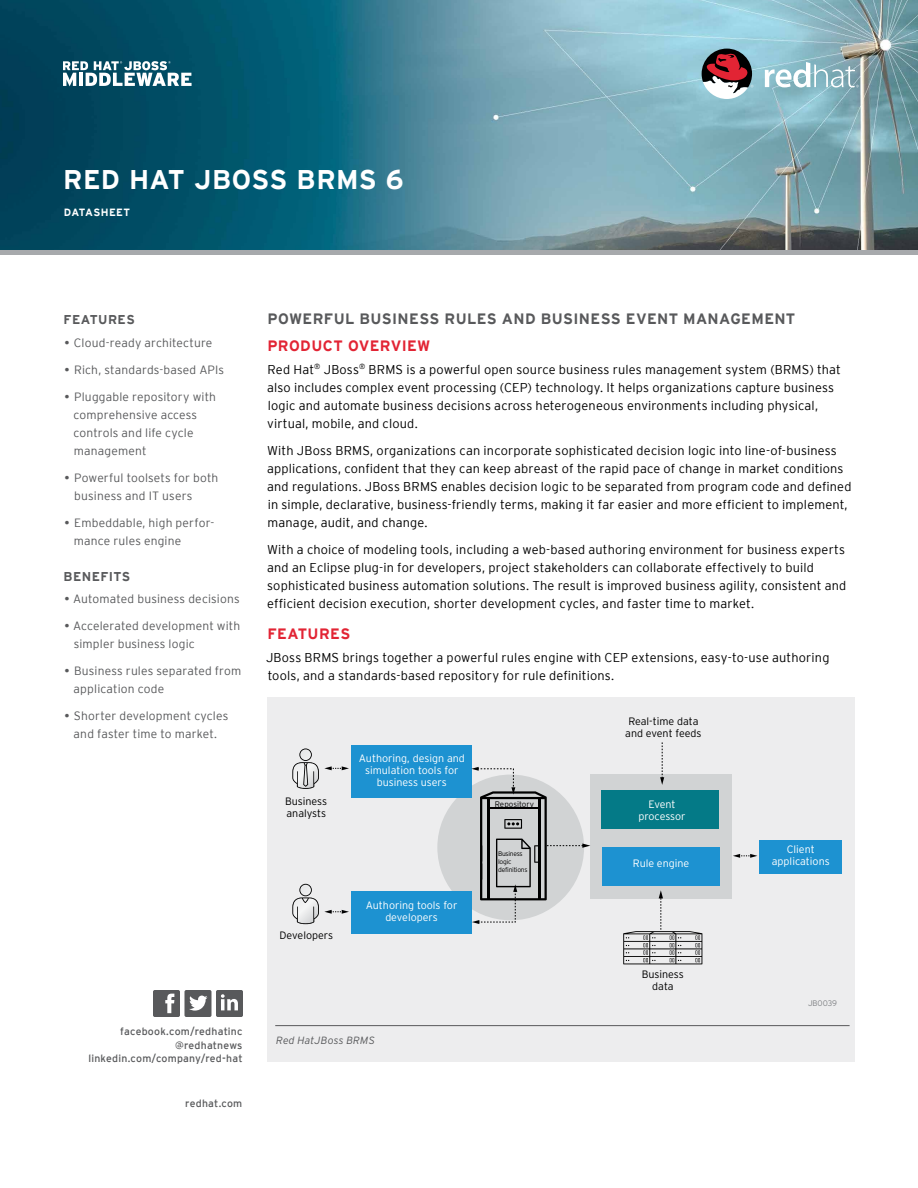
<style>
.page{position:relative;width:918px;height:1188px;background:#fff}
.page>*{position:absolute;margin:0;border:0;box-sizing:border-box;transform-origin:0 0}
.t1{font:700 27px "Interstate";letter-spacing:.01em;color:#fff}
.t2{font:700 15px "Interstate";letter-spacing:.025em;color:#58595b}
.t3{font:700 15px "Interstate";letter-spacing:.025em;color:#e22434}
.t4{font:300 12.75px/18px "Interstate";letter-spacing:.01em;color:#000}
.t5{font:700 12.75px "Interstate";letter-spacing:.03em;color:#58595b}
.t6{font:300 12px/18px "Interstate";letter-spacing:.015em;color:#58595b}
.t7{font:300 10.65px/12px "Interstate";color:#fff;text-align:center}
.t8{font:300 10.65px/12px "Interstate";letter-spacing:-.005em;color:#000}
.t9{font:10.5px/13.5px "Interstate";letter-spacing:.02em;color:#58595b;text-align:right}
.t10{font:italic 300 10.5px "Interstate";letter-spacing:.02em;color:#58595b}
.t11{font:700 10.5px "Interstate";letter-spacing:.035em;color:#fff}
.t12{font:300 8.1px "Interstate";color:#000}
.t13{font:300 8.1px "Interstate";letter-spacing:-.005em;color:#808285}
.t14{font:300 6.75px/8.1px "Interstate";letter-spacing:-.035em;color:#000}
.s1{font-weight:400}
</style>
<div class="page">
<img style="left:0;top:0;width:918px;height:250px">
<svg style="left:153px;top:990px;width:90px;height:27px"></svg>
<div style="left:267px;top:698px;width:588px;height:364px;background:#ededee"></div>
<hr style="left:275px;top:1025px;width:575px;height:1px;background:#58595b">
<div style="left:437px;top:775px;width:147px;height:145px;background:#d1d3d4;border-radius:50%"></div>
<div style="left:590px;top:775px;width:141px;height:124px;background:#d1d3d4"></div>
<div style="left:352px;top:745px;width:120px;height:53px;background:#1d92d1"></div>
<div style="left:759px;top:840px;width:83px;height:34px;background:#1d92d1"></div>
<div style="left:351px;top:891px;width:121px;height:43px;background:#1d92d1"></div>
<div style="left:601px;top:790px;width:118px;height:38px;background:#047a87"></div>
<div style="left:602px;top:847px;width:118px;height:38px;background:#1d92d1"></div>
<svg style="left:660px;top:742px;width:4px;height:43px"></svg>
<svg style="left:471px;top:767px;width:119px;height:157px"></svg>
<svg style="left:623px;top:890px;width:79px;height:74px"></svg>
<svg style="left:733px;top:854px;width:24px;height:4px"></svg>
<svg style="left:292px;top:884px;width:57px;height:40px"></svg>
<svg style="left:292px;top:748px;width:57px;height:41px"></svg>
<svg style="left:765px;top:62px;width:94px;height:25px"></svg>
<svg style="left:702px;top:49px;width:51px;height:50px"></svg>
<svg style="left:63px;top:61px;width:129px;height:25px"></svg>
<div style="left:0;top:250px;width:918px;height:5px;background:#a7a9ac"></div>
<h1 class="t1" style="left:63px;top:164px;width:342px">RED HAT JBOSS BRMS 6</h1>
<p class="t11" style="left:64px;top:206px;width:68px">DATASHEET</p>
<p class="t5" style="left:64px;top:312px;width:73px">FEATURES</p>
<p class="t6" style="left:64px;top:333px;width:150px"><span class="s1">•</span> Cloud-ready architecture</p>
<p class="t6" style="left:64px;top:360px;width:161px"><span class="s1">•</span> Rich, standards-based APIs</p>
<p class="t6" style="left:74px;top:387px;width:144px;text-indent:-9px"><span class="s1">•</span> Pluggable repository with comprehensive access controls and life cycle management</p>
<p class="t6" style="left:74px;top:468px;width:145px;text-indent:-10px"><span class="s1">•</span> Powerful toolsets for both business and IT users</p>
<p class="t6" style="left:74px;top:513px;width:142px;text-indent:-10px"><span class="s1">•</span> Embeddable, high perfor&shy;mance rules engine</p>
<p class="t5" style="left:64px;top:569px;width:68px">BENEFITS</p>
<p class="t6" style="left:64px;top:590px;width:177px"><span class="s1">•</span> Automated business decisions</p>
<p class="t6" style="left:74px;top:617px;width:168px;text-indent:-9px"><span class="s1">•</span> Accelerated development with simpler business logic</p>
<p class="t6" style="left:74px;top:662px;width:169px;text-indent:-9px"><span class="s1">•</span> Business rules separated from application code</p>
<p class="t6" style="left:64px;top:707px;width:165px;text-align:center"><span class="s1">•</span> Shorter development cycles and faster time to market.</p>
<p class="t9" style="left:88px;top:1024px;width:156px">facebook.com/redhatinc @redhatnews linkedin.com/company/red-hat</p>
<p class="t9" style="left:185px;top:1096px;width:59px">redhat.com</p>
<p class="t2" style="left:267px;top:310px;width:529px">POWERFUL BUSINESS RULES AND BUSINESS EVENT MANAGEMENT</p>
<p class="t3" style="left:267px;top:337px;width:165px">PRODUCT OVERVIEW</p>
<p class="t4" style="left:267px;top:360px;width:575px">Red Hat<sup>®</sup> JBoss<sup>®</sup> BRMS is a powerful open source business rules management system (BRMS) that also includes complex event processing (CEP) technology. It helps organizations capture business logic and automate business decisions across heterogeneous environments including physical, virtual, mobile, and cloud.</p>
<p class="t4" style="left:267px;top:441px;width:586px">With JBoss BRMS, organizations can incorporate sophisticated decision logic into line-of-business applications, confident that they can keep abreast of the rapid pace of change in market conditions and regulations. JBoss BRMS enables decision logic to be separated from program code and defined in simple, declarative, business-friendly terms, making it far easier and more efficient to implement, manage, audit, and change.</p>
<p class="t4" style="left:267px;top:540px;width:581px">With a choice of modeling tools, including a web-based authoring environment for business experts and an Eclipse plug-in for developers, project stakeholders can collaborate effectively to build sophisticated business automation solutions. The result is improved business agility, consistent and efficient decision execution, shorter development cycles, and faster time to market.</p>
<p class="t3" style="left:267px;top:625px;width:84px">FEATURES</p>
<p class="t4" style="left:266px;top:648px;width:565px">JBoss BRMS brings together a powerful rules engine with CEP extensions, easy-to-use authoring tools, and a standards-based repository for rule definitions.</p>
<p class="t7" style="left:359px;top:752px;width:108px">Authoring, design and simulation tools for business users</p>
<p class="t8" style="left:285px;top:795px;width:43px">Business</p>
<p class="t12" style="left:495px;top:800px;width:41px">Repository</p>
<p class="t8" style="left:286px;top:807px;width:41px">analysts</p>
<p class="t8" style="left:280px;top:929px;width:55px">Developers</p>
<p class="t7" style="left:366px;top:900px;width:93px">Authoring tools for developers</p>
<p class="t10" style="left:276px;top:1034px;width:100px">Red HatJBoss BRMS</p>
<p class="t14" style="left:498px;top:849px;width:31px">Business logic definitions</p>
<p class="t8" style="left:625px;top:715px;width:78px">Real-time data and event feeds</p>
<p class="t7" style="left:638px;top:798px;width:49px">Event processor</p>
<p class="t7" style="left:633px;top:858px;width:58px">Rule engine</p>
<p class="t8" style="left:642px;top:969px;width:43px;text-align:center">Business data</p>
<p class="t7" style="left:772px;top:843px;width:59px">Client applications</p>
<p class="t13" style="left:808px;top:999px;width:31px">JB0039</p>
</div>
